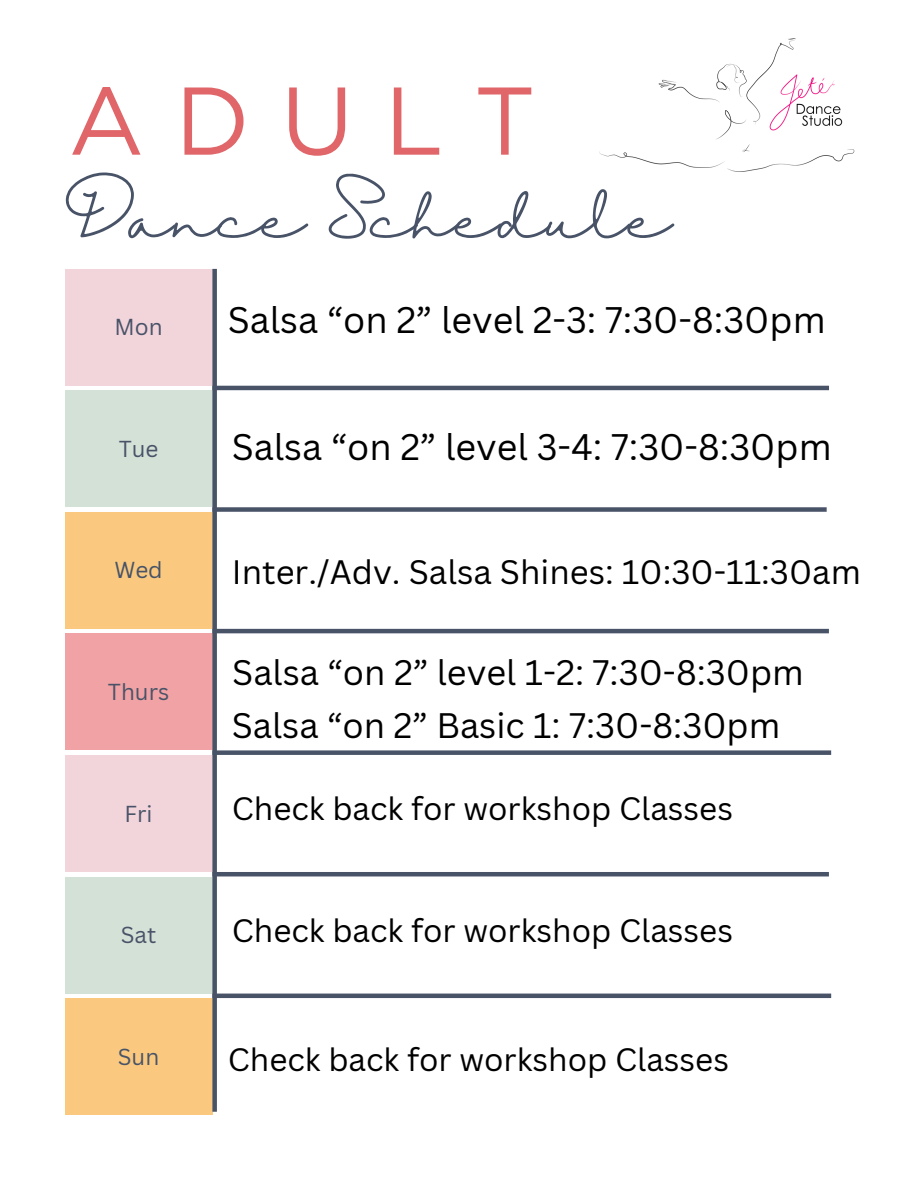
<style>
.page{position:relative;width:918px;height:1188px;background:#fff}
.page>*{position:absolute;margin:0;border:0;box-sizing:border-box;transform-origin:0 0}
.t1{font:96px "Gotham";letter-spacing:.32em;color:#e06669}
.t2{font:54px "Halimun";color:#485368}
.t3{font:36px "Canva Sans";color:#000}
.t4{font:34.5px "Canva Sans";color:#000}
.t5{font:33px "Canva Sans";color:#000}
.t6{font:31.5px "Canva Sans";color:#000}
.t7{font:22.5px "Canva Sans";color:#485368}
</style>
<div class="page">
<div style="left:65px;top:269px;width:147px;height:116px;background:#f2d4db"></div>
<div style="left:65px;top:390px;width:147px;height:117px;background:#d4e1d7"></div>
<div style="left:65px;top:512px;width:147px;height:117px;background:#fac97f"></div>
<div style="left:65px;top:634px;width:147px;height:116px;background:#f1a2a4"></div>
<div style="left:65px;top:755px;width:147px;height:117px;background:#f2d4db"></div>
<div style="left:65px;top:877px;width:147px;height:116px;background:#d4e1d7"></div>
<div style="left:65px;top:998px;width:147px;height:117px;background:#fac97f"></div>
<hr style="left:212px;top:386px;width:617px;height:4px;background:#485368">
<div style="left:212px;top:507px;width:615px;height:5px;background:#485368"></div>
<hr style="left:212px;top:629px;width:617px;height:4px;background:#485368">
<div style="left:212px;top:750px;width:619px;height:5px;background:#485368"></div>
<hr style="left:212px;top:872px;width:617px;height:4px;background:#485368">
<hr style="left:212px;top:994px;width:619px;height:4px;background:#485368">
<div style="left:212px;top:269px;width:5px;height:843px;background:#485368"></div>
<img style="left:599px;top:38px;width:256px;height:134px">
<p class="t1" style="left:68px;top:63px;width:469px">ADULT</p>
<p class="t2" style="left:65px;top:188px;width:609px">Dance Schedule</p>
<h1 class="t7" style="left:115px;top:311px;width:50px">Mon</h1>
<h2 class="t7" style="left:119px;top:433px;width:41px">Tue</h2>
<p class="t7" style="left:114px;top:554px;width:50px">Wed</p>
<p class="t7" style="left:108px;top:676px;width:63px">Thurs</p>
<p class="t7" style="left:125px;top:798px;width:30px">Fri</p>
<p class="t7" style="left:121px;top:919px;width:37px">Sat</p>
<p class="t7" style="left:118px;top:1041px;width:43px">Sun</p>
<h3 class="t3" style="left:228px;top:295px;width:599px">Salsa “on 2” level 2-3: 7:30-8:30pm</h3>
<h4 class="t3" style="left:232px;top:421px;width:601px">Salsa “on 2” level 3-4: 7:30-8:30pm</h4>
<h3 class="t5" style="left:232px;top:549px;width:631px">Inter./Adv. Salsa Shines: 10:30-11:30am</h3>
<h3 class="t4" style="left:232px;top:648px;width:573px">Salsa “on 2” level 1-2: 7:30-8:30pm</h3>
<h4 class="t4" style="left:232px;top:701px;width:550px">Salsa “on 2” Basic 1: 7:30-8:30pm</h4>
<h3 class="t6" style="left:232px;top:786px;width:503px">Check back for workshop Classes</h3>
<h3 class="t6" style="left:232px;top:908px;width:503px">Check back for workshop Classes</h3>
<h4 class="t6" style="left:228px;top:1038px;width:503px">Check back for workshop Classes</h4>
</div>
